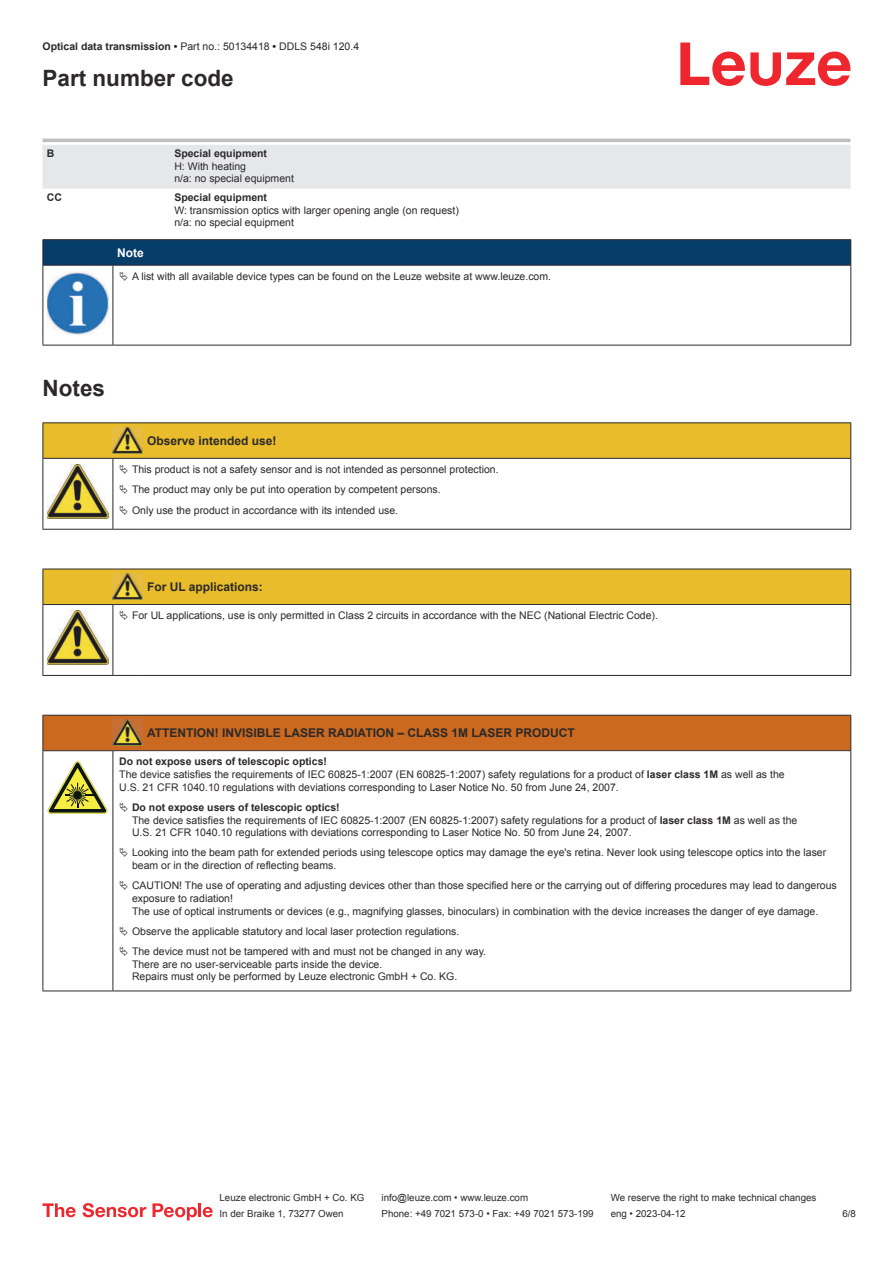
<style>
.page{position:relative;width:893px;height:1263px;background:#fff}
.page>*{position:absolute;margin:0;border:0;box-sizing:border-box;transform-origin:0 0}
.t1{font:700 22.5px "Arial";color:#2b292a}
.t2{font:700 12px "Arial";color:#2b292a}
.t3{font:700 12px "Arial";color:#fff}
.t4{font:10.5px/12.6px "Arial";color:#2b292a}
.t5{font:700 10.5px "Arial";color:#2b292a}
.t6{font:9.75px "Arial";color:#2b292a}
.s1{font-weight:700}
</style>
<div class="page">
<svg style="left:680px;top:43px;width:170px;height:43px"></svg>
<svg style="left:43px;top:138px;width:807px;height:1px"></svg>
<div style="left:43px;top:145px;width:807px;height:44px;background:#e6e7e9"></div>
<hr style="left:43px;top:139px;width:127px;height:3px;background:#bdbfc1">
<hr style="left:170px;top:139px;width:680px;height:3px;background:#bdbfc1">
<svg style="left:43px;top:1203px;width:33px;height:14px"></svg>
<svg style="left:83px;top:1203px;width:63px;height:14px"></svg>
<svg style="left:153px;top:1203px;width:44px;height:17px"></svg>
<hr style="left:198px;top:1203px;width:3px;height:14px;background:#ed272d">
<svg style="left:203px;top:1207px;width:10px;height:10px"></svg>
<svg style="left:44px;top:266px;width:806px;height:79px"></svg>
<hr style="left:43px;top:239px;width:70px;height:1px;background:#2b292a">
<hr style="left:43px;top:265px;width:70px;height:1px;background:#2b292a">
<hr style="left:113px;top:239px;width:738px;height:1px;background:#2b292a">
<svg style="left:43px;top:240px;width:808px;height:25px;background:#063c67"></svg>
<hr style="left:113px;top:265px;width:738px;height:1px;background:#2b292a">
<hr style="left:43px;top:266px;width:1px;height:75px;background:#2b292a">
<hr style="left:113px;top:266px;width:1px;height:75px;background:#2b292a">
<hr style="left:850px;top:266px;width:1px;height:75px;background:#2b292a">
<hr style="left:43px;top:345px;width:70px;height:1px;background:#2b292a">
<hr style="left:113px;top:345px;width:738px;height:1px;background:#2b292a">
<img style="left:47px;top:272px;width:61px;height:62px">
<div style="left:115px;top:266px;width:734px;height:20px;background:#fff"></div>
<hr style="left:43px;top:422px;width:70px;height:1px;background:#2b292a">
<hr style="left:113px;top:422px;width:30px;height:1px;background:#2b292a">
<hr style="left:143px;top:422px;width:708px;height:1px;background:#2b292a">
<hr style="left:43px;top:529px;width:70px;height:1px;background:#2b292a">
<hr style="left:113px;top:529px;width:30px;height:1px;background:#2b292a">
<hr style="left:143px;top:529px;width:708px;height:1px;background:#2b292a">
<div style="left:44px;top:570px;width:806px;height:34px;background:#e8bc2a"></div>
<svg style="left:44px;top:605px;width:806px;height:70px"></svg>
<hr style="left:43px;top:569px;width:70px;height:1px;background:#2b292a">
<hr style="left:43px;top:569px;width:1px;height:35px;background:#2b292a">
<hr style="left:43px;top:604px;width:70px;height:1px;background:#2b292a">
<hr style="left:113px;top:569px;width:30px;height:1px;background:#2b292a">
<hr style="left:113px;top:604px;width:30px;height:1px;background:#2b292a">
<hr style="left:143px;top:569px;width:708px;height:1px;background:#2b292a">
<hr style="left:850px;top:569px;width:1px;height:35px;background:#2b292a">
<hr style="left:143px;top:604px;width:708px;height:1px;background:#2b292a">
<hr style="left:43px;top:605px;width:1px;height:66px;background:#2b292a">
<hr style="left:113px;top:605px;width:1px;height:66px;background:#2b292a">
<hr style="left:850px;top:605px;width:1px;height:66px;background:#2b292a">
<hr style="left:43px;top:675px;width:70px;height:1px;background:#2b292a">
<hr style="left:113px;top:675px;width:30px;height:1px;background:#2b292a">
<hr style="left:143px;top:675px;width:708px;height:1px;background:#2b292a">
<img style="left:113px;top:573px;width:30px;height:26px">
<img style="left:47px;top:611px;width:61px;height:54px">
<div style="left:115px;top:605px;width:734px;height:21px;background:#fff"></div>
<div style="left:44px;top:716px;width:806px;height:34px;background:#ca691f"></div>
<hr style="left:43px;top:715px;width:70px;height:1px;background:#2b292a">
<hr style="left:43px;top:716px;width:1px;height:34px;background:#2b292a">
<hr style="left:43px;top:750px;width:70px;height:1px;background:#2b292a">
<hr style="left:113px;top:715px;width:30px;height:1px;background:#2b292a">
<hr style="left:113px;top:750px;width:30px;height:1px;background:#2b292a">
<hr style="left:143px;top:715px;width:708px;height:1px;background:#2b292a">
<hr style="left:850px;top:716px;width:1px;height:34px;background:#2b292a">
<hr style="left:143px;top:750px;width:708px;height:1px;background:#2b292a">
<hr style="left:43px;top:751px;width:1px;height:235px;background:#2b292a">
<hr style="left:113px;top:751px;width:1px;height:235px;background:#2b292a">
<hr style="left:850px;top:751px;width:1px;height:235px;background:#2b292a">
<hr style="left:43px;top:990px;width:70px;height:1px;background:#2b292a">
<hr style="left:113px;top:990px;width:30px;height:1px;background:#2b292a">
<hr style="left:143px;top:990px;width:708px;height:1px;background:#2b292a">
<img style="left:113px;top:719px;width:30px;height:27px">
<svg style="left:47px;top:761px;width:60px;height:53px"></svg>
<svg style="left:115px;top:751px;width:734px;height:1px"></svg>
<svg style="left:43px;top:423px;width:808px;height:106px"></svg>
<p class="t4" style="left:43px;top:41px;width:318px"><span class="s1">Optical data transmission •</span> Part no.: 50134418 <span class="s1">•</span> DDLS 548i 120.4</p>
<h1 class="t1" style="left:43px;top:70px;width:193px">Part number code</h1>
<p class="t5" style="left:47px;top:149px;width:9px">B</p>
<p class="t5" style="left:174px;top:149px;width:94px">Special equipment</p>
<p class="t4" style="left:174px;top:161px;width:121px">H: With heating<br>n/a: no special equipment</p>
<p class="t5" style="left:47px;top:193px;width:17px">CC</p>
<p class="t5" style="left:174px;top:193px;width:94px">Special equipment</p>
<p class="t4" style="left:174px;top:204px;width:286px">W: transmission optics with larger opening angle (on request) n/a: no special equipment</p>
<p class="t3" style="left:117px;top:248px;width:28px">Note</p>
<p class="t4" style="left:132px;top:271px;width:421px">A list with all available device types can be found on the Leuze website at www.leuze.com.</p>
<h1 class="t1" style="left:43px;top:380px;width:64px">Notes</h1>
<p class="t2" style="left:147px;top:436px;width:131px">Observe intended use!</p>
<p class="t4" style="left:132px;top:460px;width:368px;line-height:20.2px">This product is not a safety sensor and is not intended as personnel protection.<br>The product may only be put into operation by competent persons.<br>Only use the product in accordance with its intended use.</p>
<p class="t2" style="left:147px;top:582px;width:117px">For UL applications:</p>
<p class="t4" style="left:132px;top:610px;width:527px">For UL applications, use is only permitted in Class 2 circuits in accordance with the NEC (National Electric Code).</p>
<p class="t2" style="left:147px;top:728px;width:429px">ATTENTION! INVISIBLE LASER RADIATION – CLASS 1M LASER PRODUCT</p>
<p class="t4" style="left:119px;top:756px;width:667px"><span class="s1">Do not expose users of telescopic optics!<br></span>The device satisfies the requirements of IEC 60825-1:2007 (EN 60825-1:2007) safety regulations for a product of <span class="s1">laser class 1M</span> as well as the<br>U.S. 21 CFR 1040.10 regulations with deviations corresponding to Laser Notice No. 50 from June 24, 2007.</p>
<p class="t4" style="left:132px;top:802px;width:667px"><span class="s1">Do not expose users of telescopic optics!<br></span>The device satisfies the requirements of IEC 60825-1:2007 (EN 60825-1:2007) safety regulations for a product of <span class="s1">laser class 1M</span> as well as the<br>U.S. 21 CFR 1040.10 regulations with deviations corresponding to Laser Notice No. 50 from June 24, 2007.</p>
<p class="t4" style="left:132px;top:847px;width:696px">Looking into the beam path for extended periods using telescope optics may damage the eye's retina. Never look using telescope optics into the laser beam or in the direction of reflecting beams.</p>
<p class="t4" style="left:132px;top:880px;width:706px">CAUTION! The use of operating and adjusting devices other than those specified here or the carrying out of differing procedures may lead to dangerous exposure to radiation!<br>The use of optical instruments or devices (e.g., magnifying glasses, binoculars) in combination with the device increases the danger of eye damage.</p>
<p class="t4" style="left:132px;top:922px;width:356px;line-height:20.2px">Observe the applicable statutory and local laser protection regulations.<br>The device must not be tampered with and must not be changed in any way.</p>
<p class="t4" style="left:132px;top:959px;width:327px">There are no user-serviceable parts inside the device.<br>Repairs must only be performed by Leuze electronic GmbH + Co. KG.</p>
<p class="t6" style="left:220px;top:1194px;width:146px">Leuze electronic GmbH + Co. KG</p>
<p class="t6" style="left:381px;top:1194px;width:148px">info@leuze.com • www.leuze.com</p>
<p class="t6" style="left:611px;top:1194px;width:207px">We reserve the right to make technical changes</p>
<p class="t6" style="left:220px;top:1210px;width:126px">In der Braike 1, 73277 Owen</p>
<p class="t6" style="left:381px;top:1210px;width:214px">Phone: +49 7021 573-0 • Fax: +49 7021 573-199</p>
<p class="t6" style="left:611px;top:1210px;width:76px">eng • 2023-04-12</p>
<p class="t6" style="left:842px;top:1210px;width:15px">6 /8</p>
</div>
